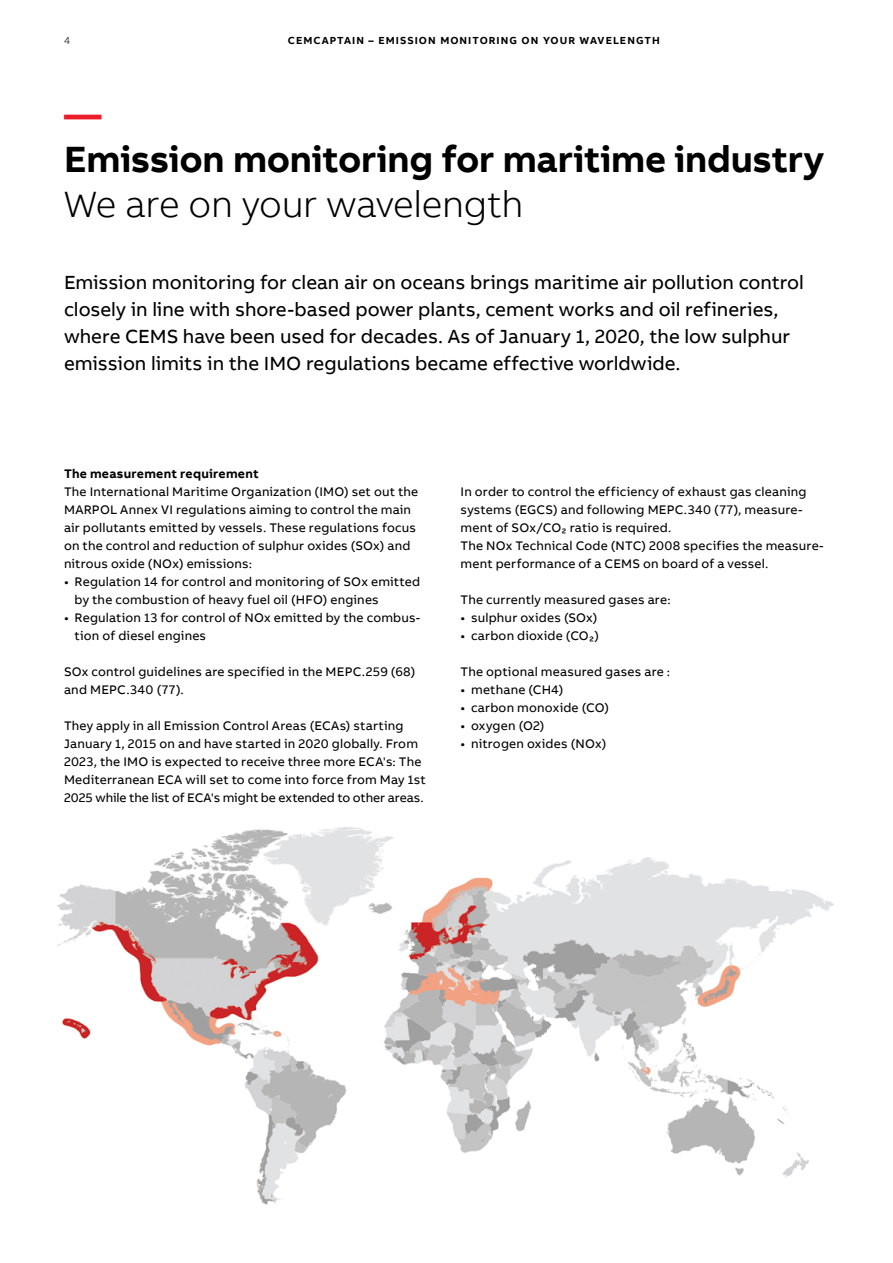
<style>
.page{position:relative;width:893px;height:1263px;background:#fff}
.page>*{position:absolute;margin:0;border:0;box-sizing:border-box;transform-origin:0 0}
.t1{font:700 37.5px "AB Bvoice";letter-spacing:-.01em;color:#000}
.t2{font:300 37.5px "AB Bvoice";letter-spacing:-.01em;color:#000}
.t3{font:700 37.5px "AB Bvoice";color:#ed1c29}
.t4{font:19.5px/27px "AB Bvoice";color:#000}
.t5{font:12.75px/18px "AB Bvoice";letter-spacing:.015em;color:#000}
.t6{font:700 12.75px "AB Bvoice";letter-spacing:.02em;color:#000}
.t7{font:700 10.5px "AB Bvoice";letter-spacing:.1em;color:#000}
.t8{font:300 10.5px "AB Bvoice";color:#000}
</style>
<div class="page">
<img style="left:57px;top:827px;width:777px;height:378px">
<p class="t8" style="left:64px;top:34px;width:8px">4</p>
<p class="t7" style="left:288px;top:33px;width:374px">CEMCAPTAIN – EMISSION MONITORING ON YOUR WAVELENGTH</p>
<h1 class="t3" style="left:64px;top:90px;width:39px">—</h1>
<h1 class="t1" style="left:64px;top:135px;width:762px">Emission monitoring for maritime industry</h1>
<h1 class="t2" style="left:64px;top:182px;width:461px">We are on your wavelength</h1>
<p class="t4" style="left:64px;top:269px;width:741px">Emission monitoring for clean air on oceans brings maritime air pollution control closely in line with shore-based power plants, cement works and oil refineries, where CEMS have been used for decades. As of January 1, 2020, the low sulphur emission limits in the IMO regulations became effective worldwide.</p>
<p class="t6" style="left:64px;top:465px;width:196px">The measurement requirement</p>
<p class="t5" style="left:64px;top:483px;width:356px">The International Maritime Organization (IMO) set out the MARPOL Annex VI regulations aiming to control the main air pollutants emitted by vessels. These regulations focus on the control and reduction of sulphur oxides (SOx) and nitrous oxide (NOx) emissions:</p>
<p class="t5" style="left:75px;top:573px;width:347px;text-indent:-11px">• Regulation 14 for control and monitoring of SOx emitted by the combustion of heavy fuel oil (HFO) engines</p>
<p class="t5" style="left:75px;top:609px;width:347px;text-indent:-11px">• Regulation 13 for control of NOx emitted by the combus&shy;tion of diesel engines</p>
<p class="t5" style="left:64px;top:663px;width:353px">SOx control guidelines are specified in the MEPC.259 (68) and MEPC.340 (77).</p>
<p class="t5" style="left:64px;top:717px;width:363px">They apply in all Emission Control Areas (ECAs) starting January 1, 2015 on and have started in 2020 globally. From 2023, the IMO is expected to receive three more ECA's: The Mediterranean ECA will set to come into force from May 1st 2025 while the list of ECA's might be extended to other areas.</p>
<p class="t5" style="left:460px;top:483px;width:365px">In order to control the efficiency of exhaust gas cleaning systems (EGCS) and following MEPC.340 (77), measure&shy;ment of SOx/CO₂ ratio is required.<br>The NOx Technical Code (NTC) 2008 specifies the measure&shy;ment performance of a CEMS on board of a vessel.</p>
<p class="t5" style="left:460px;top:591px;width:212px">The currently measured gases are:</p>
<p class="t5" style="left:460px;top:609px;width:138px">• sulphur oxides (SOx)</p>
<p class="t5" style="left:460px;top:627px;width:140px">• carbon dioxide (CO₂)</p>
<p class="t5" style="left:460px;top:663px;width:211px">The optional measured gases are :</p>
<p class="t5" style="left:460px;top:681px;width:104px">• methane (CH4)</p>
<p class="t5" style="left:460px;top:699px;width:150px">• carbon monoxide (CO)</p>
<p class="t5" style="left:460px;top:717px;width:85px">• oxygen (O2)</p>
<p class="t5" style="left:460px;top:735px;width:147px">• nitrogen oxides (NOx)</p>
</div>
